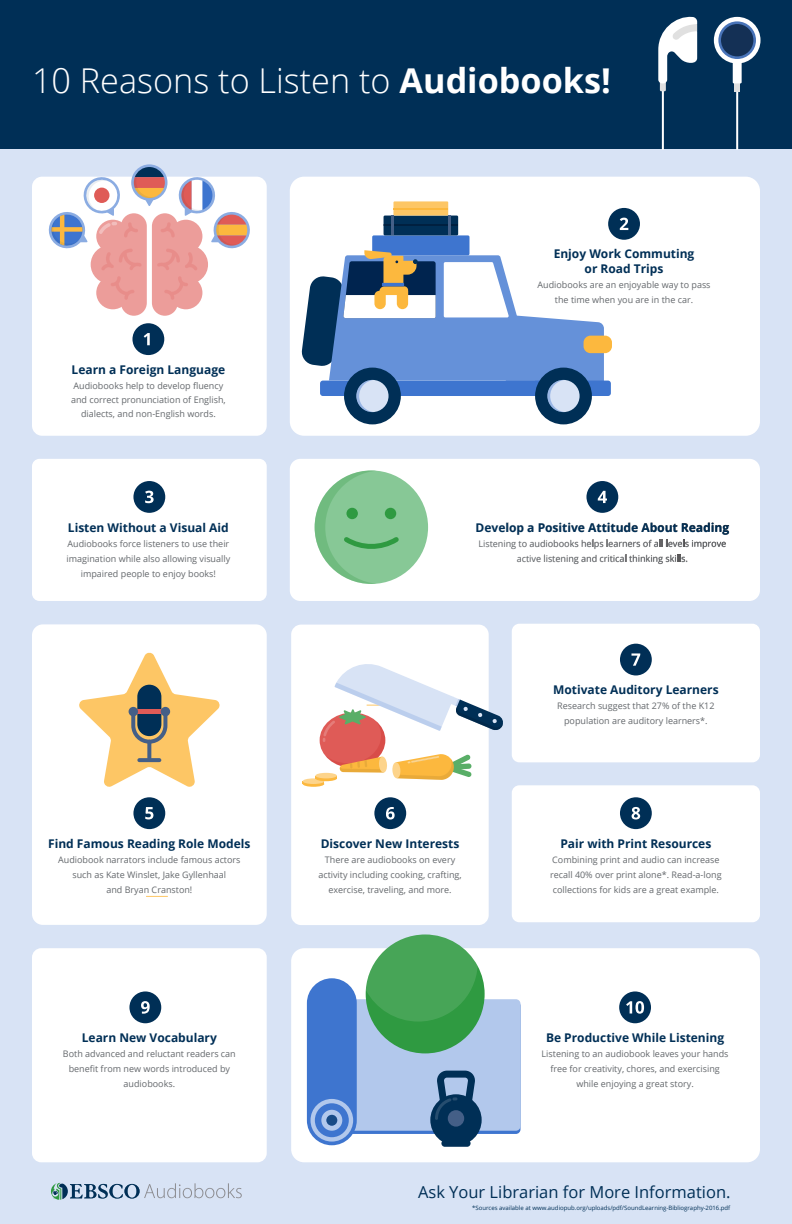
<style>
.page{position:relative;width:792px;height:1224px;background:#d8e3f5}
.page>*{position:absolute;margin:0;border:0;box-sizing:border-box;transform-origin:0 0}
.t1{font:300 34.2px "Open Sans";color:#fff}
.t2{font:16.5px "Open Sans";color:#002f56}
.t3{font:700 12px/14.4px "Open Sans";color:#002f56;text-align:center}
.t4{font:9px/15px "Open Sans";color:#64686c;text-align:center}
.t5{font:6px "Open Sans";color:#002f56}
.s1{font-weight:700}
</style>
<div class="page">
<div style="left:32px;top:177px;width:235px;height:259px;background:#fff;border-radius:10px"></div>
<div style="left:290px;top:177px;width:470px;height:259px;background:#fff;border-radius:14px"></div>
<div style="left:96px;top:276px;width:33px;height:33px;background:#ec9d9a;border-radius:50%"></div>
<div style="left:91px;top:245px;width:38px;height:39px;background:#ec9d9a;border-radius:50%"></div>
<div style="left:121px;top:213px;width:26px;height:103px;background:#ec9d9a;border-radius:13px"></div>
<svg style="left:111px;top:276px;width:23px;height:24px"></svg>
<div style="left:169px;top:276px;width:33px;height:33px;background:#ec9d9a;border-radius:50%"></div>
<div style="left:169px;top:245px;width:39px;height:39px;background:#ec9d9a;border-radius:50%"></div>
<div style="left:152px;top:213px;width:26px;height:103px;background:#ec9d9a;border-radius:13px"></div>
<svg style="left:164px;top:276px;width:24px;height:24px"></svg>
<svg style="left:131px;top:164px;width:37px;height:37px"></svg>
<svg style="left:46px;top:167px;width:206px;height:103px"></svg>
<div style="left:291px;top:948px;width:469px;height:214px;background:#fff;border-radius:13px"></div>
<div style="left:608px;top:208px;width:32px;height:32px;background:#002f56;border-radius:50%"></div>
<svg style="left:620px;top:218px;width:8px;height:12px"></svg>
<div style="left:619px;top:991px;width:32px;height:32px;background:#002f56;border-radius:50%"></div>
<svg style="left:626px;top:1001px;width:18px;height:13px"></svg>
<div style="left:32px;top:459px;width:235px;height:142px;background:#fff;border-radius:7px"></div>
<div style="left:32px;top:624px;width:235px;height:301px;background:#fff;border-radius:11px"></div>
<div style="left:32px;top:948px;width:235px;height:214px;background:#fff;border-radius:9px"></div>
<div style="left:291px;top:625px;width:198px;height:300px;background:#fff;border-radius:10px"></div>
<div style="left:512px;top:624px;width:248px;height:138px;background:#fff;border-radius:8px"></div>
<div style="left:290px;top:459px;width:470px;height:142px;background:#fff;border-radius:11px"></div>
<div style="left:129px;top:991px;width:32px;height:32px;background:#002f56;border-radius:50%"></div>
<svg style="left:141px;top:1001px;width:9px;height:13px"></svg>
<div style="left:374px;top:797px;width:32px;height:32px;background:#002f56;border-radius:50%"></div>
<div style="left:133px;top:797px;width:32px;height:32px;background:#002f56;border-radius:50%"></div>
<div style="left:133px;top:481px;width:32px;height:32px;background:#002f56;border-radius:50%"></div>
<svg style="left:145px;top:491px;width:9px;height:12px"></svg>
<div style="left:620px;top:644px;width:32px;height:31px;background:#002f56;border-radius:50%"></div>
<svg style="left:631px;top:653px;width:9px;height:13px"></svg>
<div style="left:512px;top:785px;width:248px;height:137px;background:#fff;border-radius:8px"></div>
<div style="left:132px;top:323px;width:32px;height:32px;background:#002f56;border-radius:50%"></div>
<svg style="left:144px;top:333px;width:6px;height:12px"></svg>
<div style="left:620px;top:797px;width:32px;height:32px;background:#002f56;border-radius:50%"></div>
<svg style="left:632px;top:807px;width:8px;height:12px"></svg>
<svg style="left:145px;top:807px;width:8px;height:12px"></svg>
<svg style="left:485px;top:522px;width:244px;height:12px"></svg>
<svg style="left:488px;top:540px;width:238px;height:9px"></svg>
<svg style="left:517px;top:555px;width:170px;height:9px"></svg>
<div style="left:586px;top:481px;width:32px;height:32px;background:#002f56;border-radius:50%"></div>
<svg style="left:598px;top:491px;width:9px;height:12px"></svg>
<div style="left:320px;top:381px;width:291px;height:15px;background:#3e75cf;border-radius:3px"></div>
<div style="left:344px;top:368px;width:57px;height:56px;background:#002f56;border-radius:50%"></div>
<div style="left:535px;top:368px;width:57px;height:56px;background:#002f56;border-radius:50%"></div>
<div style="left:372px;top:235px;width:98px;height:20px;background:#3e75cf;border-radius:2px"></div>
<div style="left:384px;top:216px;width:74px;height:19px;background:#002f56"></div>
<div style="left:393px;top:201px;width:55px;height:15px;background:#fdc665"></div>
<div style="left:584px;top:336px;width:28px;height:17px;background:#fcb83e;border-radius:7px"></div>
<hr style="left:394px;top:208px;width:54px;height:2px;background:#fcb83e">
<hr style="left:391px;top:216px;width:3px;height:19px;background:#445f87">
<hr style="left:448px;top:216px;width:3px;height:19px;background:#445f87">
<svg style="left:301px;top:250px;width:303px;height:162px"></svg>
<div style="left:315px;top:470px;width:113px;height:114px;background:#87c896;border-radius:50%"></div>
<svg style="left:315px;top:470px;width:88px;height:114px"></svg>
<svg style="left:386px;top:807px;width:9px;height:13px"></svg>
<svg style="left:79px;top:652px;width:141px;height:135px"></svg>
<svg style="left:147px;top:742px;width:4px;height:16px"></svg>
<div style="left:137px;top:685px;width:24px;height:51px;background:#002f56;border-radius:12px"></div>
<hr style="left:137px;top:710px;width:24px;height:4px;background:#df5b57">
<div style="left:129px;top:707px;width:9px;height:9px;background:#445f87;border-radius:50%"></div>
<div style="left:161px;top:707px;width:9px;height:9px;background:#445f87;border-radius:50%"></div>
<svg style="left:139px;top:758px;width:20px;height:4px"></svg>
<div style="left:303px;top:781px;width:21px;height:6px;background:#fcb83e;border-radius:50%"></div>
<hr style="left:303px;top:781px;width:21px;height:3px;background:#fcb83e">
<div style="left:303px;top:778px;width:21px;height:6px;background:#fdd48b;border-radius:50%"></div>
<div style="left:315px;top:776px;width:22px;height:5px;background:#fcb83e;border-radius:50%"></div>
<hr style="left:315px;top:776px;width:22px;height:2px;background:#fcb83e">
<div style="left:315px;top:773px;width:22px;height:5px;background:#fdd48b;border-radius:50%"></div>
<div style="left:349px;top:1001px;width:172px;height:133px;background:#3e75cf;border-radius:5px"></div>
<div style="left:349px;top:999px;width:171px;height:132px;background:#b2c8ec;border-radius:5px"></div>
<svg style="left:323px;top:660px;width:180px;height:120px"></svg>
<div style="left:307px;top:978px;width:50px;height:167px;background:#3e75cf;border-radius:25px"></div>
<div style="left:311px;top:1099px;width:42px;height:43px;background:#b2c8ec;border-radius:50%"></div>
<div style="left:315px;top:1103px;width:34px;height:34px;background:#3e75cf;border-radius:50%"></div>
<div style="left:321px;top:1110px;width:21px;height:21px;background:#b2c8ec;border-radius:50%"></div>
<div style="left:326px;top:1115px;width:11px;height:11px;background:#184b86;border-radius:50%"></div>
<svg style="left:366px;top:935px;width:119px;height:118px"></svg>
<div style="left:430px;top:1094px;width:52px;height:52px;background:#002f56;border-radius:50%"></div>
<div style="left:441px;top:1140px;width:30px;height:7px;background:#002f56;border-radius:3px"></div>
<div style="left:448px;top:1110px;width:16px;height:17px;background:#445f87;border-radius:50%"></div>
<svg style="left:435px;top:1071px;width:40px;height:49px"></svg>
<svg style="left:51px;top:1183px;width:191px;height:17px"></svg>
<div style="left:0;top:0;width:792px;height:148px;background:#002f56"></div>
<hr style="left:736px;top:80px;width:2px;height:70px;background:#fff">
<div style="left:734px;top:75px;width:6px;height:16px;background:#e0e0e0"></div>
<svg style="left:714px;top:17px;width:47px;height:47px"></svg>
<div style="left:733px;top:60px;width:9px;height:23px;background:#fff"></div>
<div style="left:720px;top:23px;width:35px;height:35px;background:#143055;border-radius:50%"></div>
<div style="left:718px;top:21px;width:38px;height:38px;border:3px solid #4873b8;border-radius:50%"></div>
<hr style="left:662px;top:90px;width:2px;height:60px;background:#fff">
<svg style="left:658px;top:16px;width:39px;height:75px"></svg>
<h1 class="t1" style="left:32px;top:58px;width:580px">10 Reasons to Listen to <span class="s1">Audiobooks!</span></h1>
<h3 class="t3" style="left:72px;top:362px;width:155px">Learn a Foreign Language</h3>
<p class="t4" style="left:71px;top:378px;width:156px;line-height:14px">Audiobooks help to develop fluency and correct pronunciation of English, dialects, and non-English words.</p>
<h3 class="t3" style="left:68px;top:520px;width:162px">Listen Without a Visual Aid</h3>
<p class="t4" style="left:67px;top:536px;width:165px">Audiobooks force listeners to use their imagination while also allowing visually impaired people to enjoy books!</p>
<h3 class="t3" style="left:48px;top:836px;width:204px">Find Famous Reading Role Models</h3>
<p class="t4" style="left:58px;top:852px;width:184px">Audiobook narrators include famous actors such as Kate Winslet, Jake Gyllenhaal<br>and Bryan Cranston!</p>
<h3 class="t3" style="left:82px;top:1030px;width:137px">Learn New Vocabulary</h3>
<p class="t4" style="left:63px;top:1046px;width:174px">Both advanced and reluctant readers can benefit from new words introduced by audiobooks.</p>
<h3 class="t3" style="left:554px;top:246px;width:142px">Enjoy Work Commuting or Road Trips</h3>
<p class="t4" style="left:538px;top:277px;width:175px">Audiobooks are an enjoyable way to pass the time when you are in the car.</p>
<h3 class="t3" style="left:476px;top:520px;width:255px">Develop a Positive Attitude About Reading</h3>
<p class="t4" style="left:479px;top:536px;width:249px">Listening to audiobooks helps learners of all levels improve active listening and critical thinking skills.</p>
<h3 class="t3" style="left:321px;top:836px;width:140px">Discover New Interests</h3>
<p class="t4" style="left:318px;top:852px;width:145px">There are audiobooks on every activity including cooking, crafting, exercise, traveling, and more.</p>
<h3 class="t3" style="left:553px;top:682px;width:167px">Motivate Auditory Learners</h3>
<p class="t4" style="left:557px;top:698px;width:159px">Research suggest that 27% of the K12 population are auditory learners*.</p>
<h3 class="t3" style="left:560px;top:836px;width:152px">Pair with Print Resources</h3>
<p class="t4" style="left:550px;top:852px;width:173px;text-align:left">Combining print and audio can increase recall 40% over print alone*. Read-a-long collections for kids are a great example.</p>
<h3 class="t3" style="left:546px;top:1030px;width:180px">Be Productive While Listening</h3>
<p class="t4" style="left:542px;top:1046px;width:189px">Listening to an audiobook leaves your hands free for creativity, chores, and exercising while enjoying a great story.</p>
<h2 class="t2" style="left:418px;top:1181px;width:314px">Ask Your Librarian for More Information.</h2>
<p class="t5" style="left:472px;top:1204px;width:260px">*Sources available at www.audiopub.org/uploads/pdf/SoundLearning-Bibliography-2016.pdf</p>
</div>
